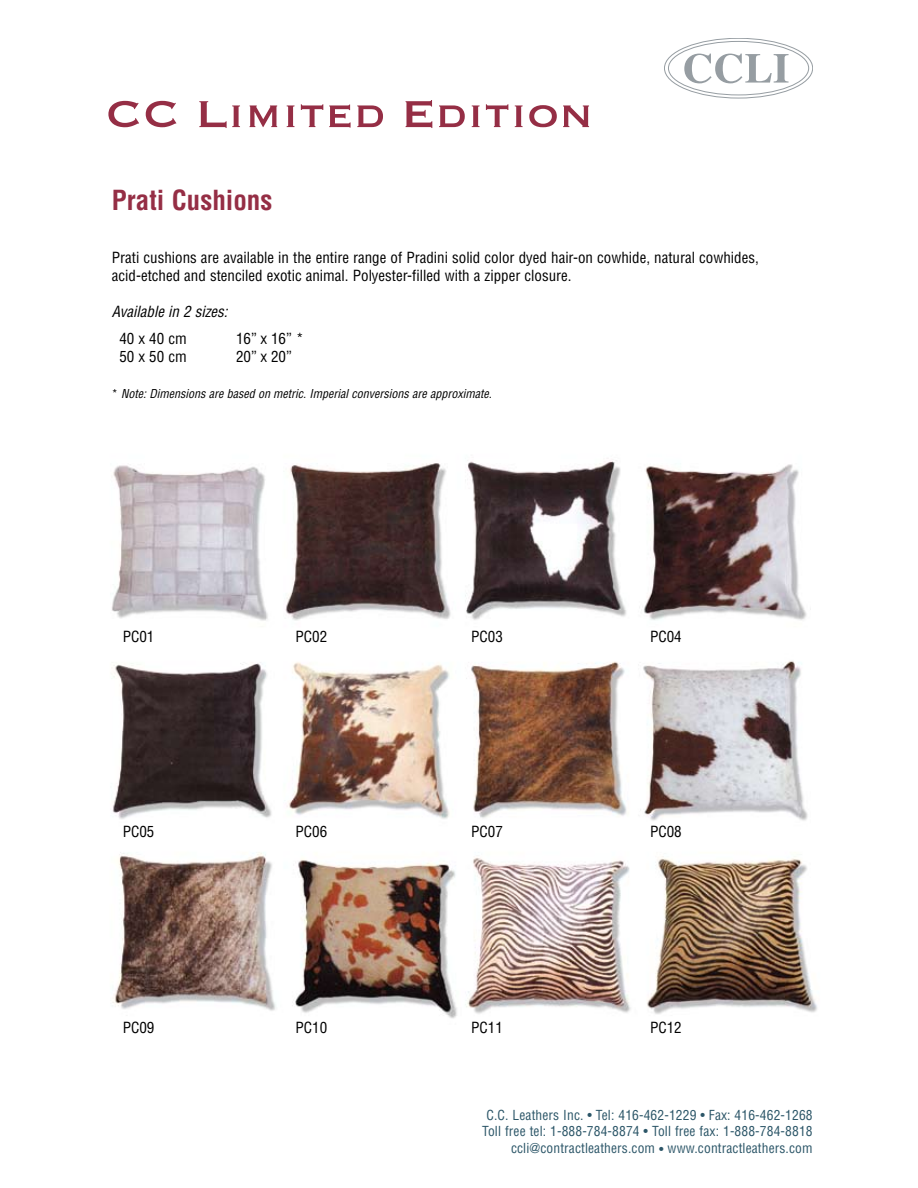
<style>
.page{position:relative;width:918px;height:1188px;background:#fff}
.page>*{position:absolute;margin:0;border:0;box-sizing:border-box;transform-origin:0 0}
.t1{font:700 condensed 27px "Helvetica";color:#952e45}
.t2{font:condensed 15px/18px "Helvetica";color:#000}
.t3{font:italic condensed 15px "Helvetica";color:#000}
.t4{font:condensed 13.5px/16.5px "Helvetica";letter-spacing:.01em;color:#2c5668;text-align:right}
.t5{font:italic condensed 12px "Helvetica";color:#000}
.s1{font-style:normal}
</style>
<div class="page">
<svg style="left:108px;top:101px;width:31px;height:26px"></svg>
<svg style="left:146px;top:101px;width:30px;height:26px"></svg>
<svg style="left:199px;top:101px;width:41px;height:27px"></svg>
<svg style="left:250px;top:105px;width:27px;height:22px"></svg>
<svg style="left:287px;top:105px;width:8px;height:22px"></svg>
<svg style="left:301px;top:104px;width:22px;height:23px"></svg>
<svg style="left:329px;top:105px;width:22px;height:23px"></svg>
<svg style="left:357px;top:105px;width:26px;height:22px"></svg>
<svg style="left:406px;top:100px;width:26px;height:28px"></svg>
<svg style="left:439px;top:105px;width:26px;height:22px"></svg>
<svg style="left:472px;top:105px;width:8px;height:22px"></svg>
<svg style="left:486px;top:104px;width:22px;height:23px"></svg>
<svg style="left:515px;top:105px;width:8px;height:22px"></svg>
<svg style="left:529px;top:105px;width:28px;height:22px"></svg>
<svg style="left:563px;top:105px;width:26px;height:22px"></svg>
<svg style="left:664px;top:38px;width:149px;height:60px"></svg>
<img style="left:112px;top:458px;width:705px;height:561px">
<div style="left:121px;top:629px;width:112px;height:20px;background:#fff"></div>
<div style="left:121px;top:823px;width:112px;height:20px;background:#fff"></div>
<div style="left:294px;top:629px;width:111px;height:20px;background:#fff"></div>
<div style="left:294px;top:823px;width:111px;height:20px;background:#fff"></div>
<div style="left:470px;top:629px;width:111px;height:20px;background:#fff"></div>
<div style="left:470px;top:823px;width:111px;height:20px;background:#fff"></div>
<div style="left:649px;top:629px;width:111px;height:20px;background:#fff"></div>
<div style="left:649px;top:823px;width:111px;height:20px;background:#fff"></div>
<h1 class="t1" style="left:112px;top:184px;width:162px">Prati Cushions</h1>
<p class="t2" style="left:112px;top:248px;width:648px">Prati cushions are available in the entire range of Pradini solid color dyed hair-on cowhide, natural cowhides, acid-etched and stenciled exotic animal. Polyester-filled with a zipper closure.</p>
<p class="t3" style="left:112px;top:302px;width:117px">Available in 2 sizes:</p>
<p class="t2" style="left:119px;top:329px;width:69px">40 x 40 cm</p>
<p class="t2" style="left:236px;top:329px;width:69px">16” x 16” *</p>
<p class="t2" style="left:119px;top:347px;width:69px">50 x 50 cm</p>
<p class="t2" style="left:236px;top:347px;width:57px">20” x 20”</p>
<p class="t5" style="left:112px;top:386px;width:381px"><span class="s1">*</span> Note: Dimensions are based on metric. Imperial conversions are approximate.</p>
<p class="t2" style="left:123px;top:628px;width:33px">PC01</p>
<p class="t2" style="left:295px;top:628px;width:33px">PC02</p>
<p class="t2" style="left:471px;top:628px;width:33px">PC03</p>
<p class="t2" style="left:650px;top:628px;width:33px">PC04</p>
<p class="t2" style="left:123px;top:822px;width:33px">PC05</p>
<p class="t2" style="left:295px;top:822px;width:33px">PC06</p>
<p class="t2" style="left:471px;top:822px;width:33px">PC07</p>
<p class="t2" style="left:650px;top:822px;width:33px">PC08</p>
<p class="t2" style="left:123px;top:1018px;width:33px">PC09</p>
<p class="t2" style="left:295px;top:1018px;width:33px">PC10</p>
<p class="t2" style="left:471px;top:1018px;width:33px">PC11</p>
<p class="t2" style="left:650px;top:1018px;width:33px">PC12</p>
<p class="t4" style="left:482px;top:1106px;width:332px">C.C. Leathers Inc. • Tel: 416-462-1229 • Fax: 416-462-1268<br>Toll free tel: 1-888-784-8874 • Toll free fax: 1-888-784-8818 ccli@contractleathers.com • www.contractleathers.com</p>
</div>
